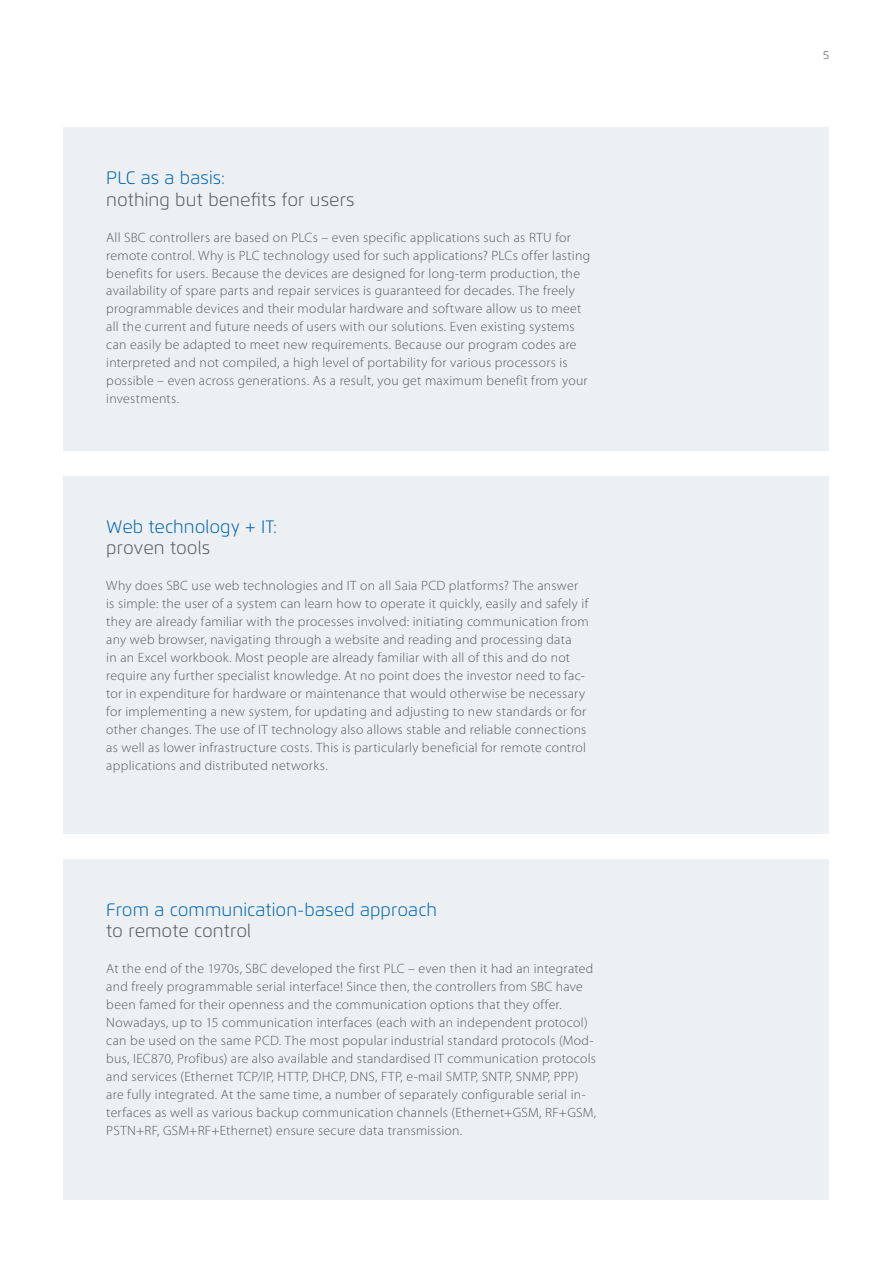
<style>
.page{position:relative;width:893px;height:1263px;background:#fff}
.page>*{position:absolute;margin:0;border:0;box-sizing:border-box;transform-origin:0 0}
.t1{font:300 18px "Flexo";color:#0166b3}
.t2{font:300 18px "Flexo";color:#57585a}
.t3{font:300 13.5px/18px "Myriad Pro";letter-spacing:.02em;color:#57585a}
.t4{font:300 11.25px "Flexo";color:#57585a}
</style>
<div class="page">
<div style="left:64px;top:127px;width:765px;height:323px;background:#edf0f2"></div>
<div style="left:64px;top:476px;width:765px;height:357px;background:#edf0f2"></div>
<div style="left:64px;top:859px;width:765px;height:340px;background:#edf0f2"></div>
<h1 class="t1" style="left:106px;top:167px;width:120px">PLC as a basis:</h1>
<h1 class="t2" style="left:106px;top:188px;width:250px">nothing but benefits for users</h1>
<p class="t3" style="left:106px;top:228px;width:485px">All SBC controllers are based on PLCs – even specific applications such as RTU for remote control. Why is PLC technology used for such applications? PLCs offer lasting benefits for users. Because the devices are designed for long-term production, the availability of spare parts and repair services is guaranteed for decades. The freely programmable devices and their modular hardware and software allow us to meet all the current and future needs of users with our solutions. Even existing systems can easily be adapted to meet new requirements. Because our program codes are interpreted and not compiled, a high level of portability for various processors is possible – even across generations. As a result, you get maximum benefit from your investments.</p>
<h1 class="t1" style="left:106px;top:516px;width:172px">Web technology + IT:</h1>
<h1 class="t2" style="left:106px;top:537px;width:106px">proven tools</h1>
<p class="t3" style="left:106px;top:577px;width:484px">Why does SBC use web technologies and IT on all Saia PCD platforms? The answer is simple: the user of a system can learn how to operate it quickly, easily and safely if they are already familiar with the processes involved: initiating communication from any web browser, navigating through a website and reading and processing data<br>in an Excel workbook. Most people are already familiar with all of this and do not require any further specialist knowledge. At no point does the investor need to fac&shy;tor in expenditure for hardware or maintenance that would otherwise be necessary for implementing a new system, for updating and adjusting to new standards or for other changes. The use of IT technology also allows stable and reliable connections as well as lower infrastructure costs. This is particularly beneficial for remote control applications and distributed networks.</p>
<h1 class="t1" style="left:106px;top:899px;width:332px">From a communication-based approach</h1>
<h1 class="t2" style="left:106px;top:920px;width:146px">to remote control</h1>
<p class="t3" style="left:106px;top:960px;width:492px">At the end of the 1970s, SBC developed the first PLC – even then it had an integrated and freely programmable serial interface! Since then, the controllers from SBC have been famed for their openness and the communication options that they offer.<br>Nowadays, up to 15 communication interfaces (each with an independent protocol) can be used on the same PCD. The most popular industrial standard protocols (Mod&shy;bus, IEC870, Profibus) are also available and standardised IT communication protocols and services (Ethernet TCP/IP, HTTP, DHCP, DNS, FTP, e-mail SMTP, SNTP, SNMP, PPP) are fully integrated. At the same time, a number of separately configurable serial in&shy;terfaces as well as various backup communication channels (Ethernet+GSM, RF+GSM, PSTN+RF, GSM+RF+Ethernet) ensure secure data transmission.</p>
<p class="t4" style="left:823px;top:48px;width:8px">5</p>
</div>
